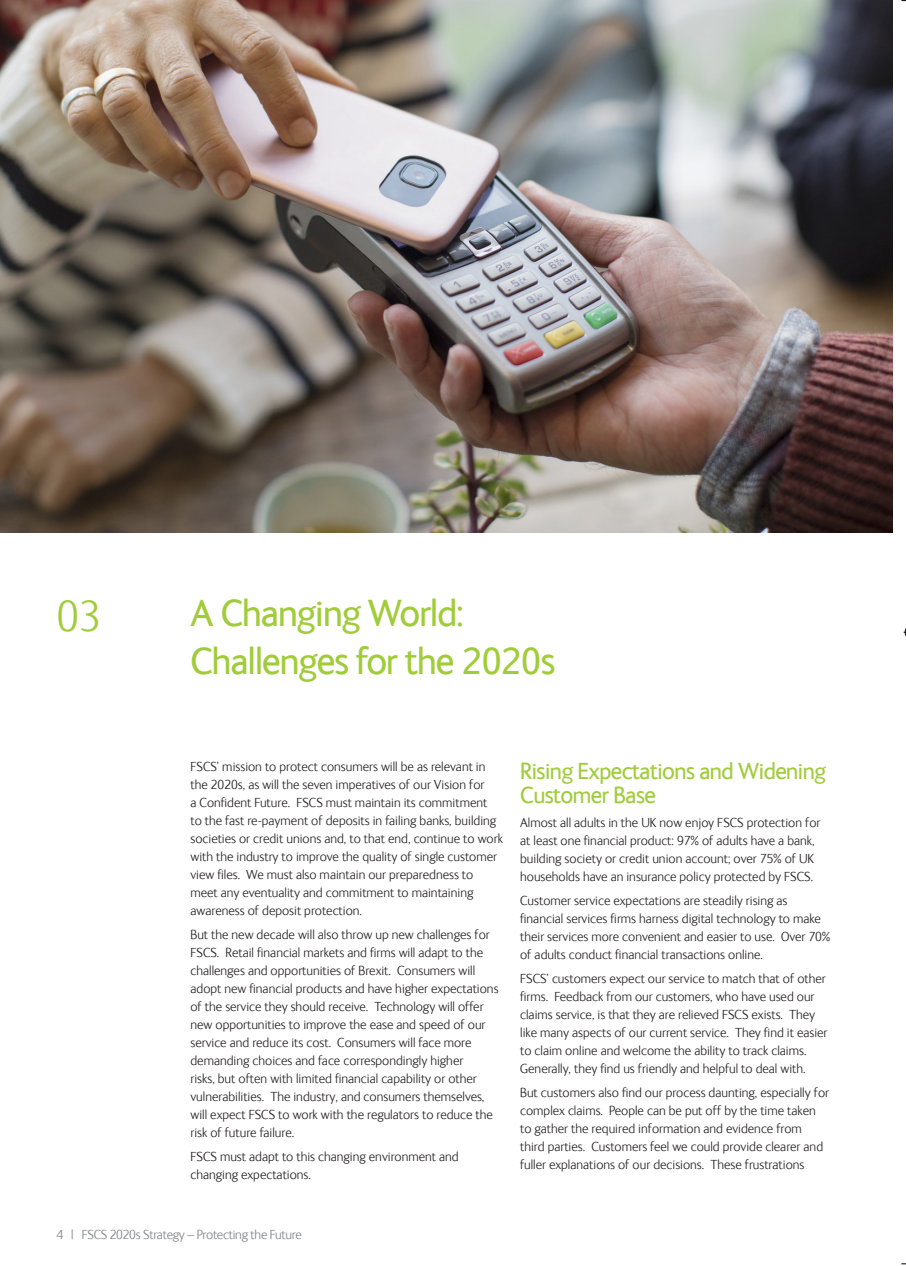
<style>
.page{position:relative;width:906px;height:1266px;background:#fff}
.page>*{position:absolute;margin:0;border:0;box-sizing:border-box;transform-origin:0 0}
.H4_Main_heading{font:300 45px "FS Ingrid";color:#a1cc3a}
.H2_Lead_Headings{font:39px/48px "FS Ingrid";letter-spacing:-.02em;color:#a1cc3a}
.H6_Body{font:24px/24px "FS Ingrid";letter-spacing:-.02em;color:#a1cc3a}
.H6_Body-2{font:300 13.5px/18px "FS Ingrid";color:#231f20}
.t1{font:300 13.5px "FS Ingrid";letter-spacing:-.02em;color:#808285}
</style>
<div class="page">
<img style="left:0;top:0;width:892px;height:533px">
<svg style="left:903px;top:628px;width:3px;height:9px"></svg>
<p class="H4_Main_heading" style="left:56px;top:587px;width:46px">03</p>
<p class="H2_Lead_Headings" style="left:190px;top:587px;width:366px">A Changing World:<br>Challenges for the 2020s</p>
<p class="H6_Body-2" style="left:190px;top:756px;width:314px">FSCS’ mission to protect consumers will be as relevant in the 2020s, as will the seven imperatives of our Vision for<br>a Confident Future. FSCS must maintain its commitment<br>to the fast re-payment of deposits in failing banks, building societies or credit unions and, to that end, continue to work with the industry to improve the quality of single customer view files. We must also maintain our preparedness to meet any eventuality and commitment to maintaining awareness of deposit protection.</p>
<p class="H6_Body-2" style="left:190px;top:924px;width:309px">But the new decade will also throw up new challenges for FSCS. Retail financial markets and firms will adapt to the challenges and opportunities of Brexit. Consumers will adopt new financial products and have higher expectations of the service they should receive. Technology will offer new opportunities to improve the ease and speed of our service and reduce its cost. Consumers will face more demanding choices and face correspondingly higher<br>risks, but often with limited financial capability or other vulnerabilities. The industry, and consumers themselves, will expect FSCS to work with the regulators to reduce the risk of future failure.</p>
<p class="H6_Body-2" style="left:190px;top:1146px;width:270px">FSCS must adapt to this changing environment and changing expectations.</p>
<p class="H6_Body" style="left:520px;top:757px;width:307px">Rising Expectations and Widening<br>Customer Base</p>
<p class="H6_Body-2" style="left:520px;top:812px;width:302px">Almost all adults in the UK now enjoy FSCS protection for at least one financial product: 97% of adults have a bank, building society or credit union account; over 75% of UK households have an insurance policy protected by FSCS.</p>
<p class="H6_Body-2" style="left:520px;top:890px;width:312px">Customer service expectations are steadily rising as financial services firms harness digital technology to make their services more convenient and easier to use. Over 70% of adults conduct financial transactions online.</p>
<p class="H6_Body-2" style="left:520px;top:968px;width:309px">FSCS’ customers expect our service to match that of other firms. Feedback from our customers, who have used our claims service, is that they are relieved FSCS exists. They like many aspects of our current service. They find it easier to claim online and welcome the ability to track claims.<br>Generally, they find us friendly and helpful to deal with.</p>
<p class="H6_Body-2" style="left:520px;top:1082px;width:310px">But customers also find our process daunting, especially for complex claims. People can be put off by the time taken to gather the required information and evidence from third parties. Customers feel we could provide clearer and fuller explanations of our decisions. These frustrations</p>
<p class="t1" style="left:56px;top:1225px;width:247px">4 | FSCS 2020s Strategy – Protecting the Future</p>
</div>
